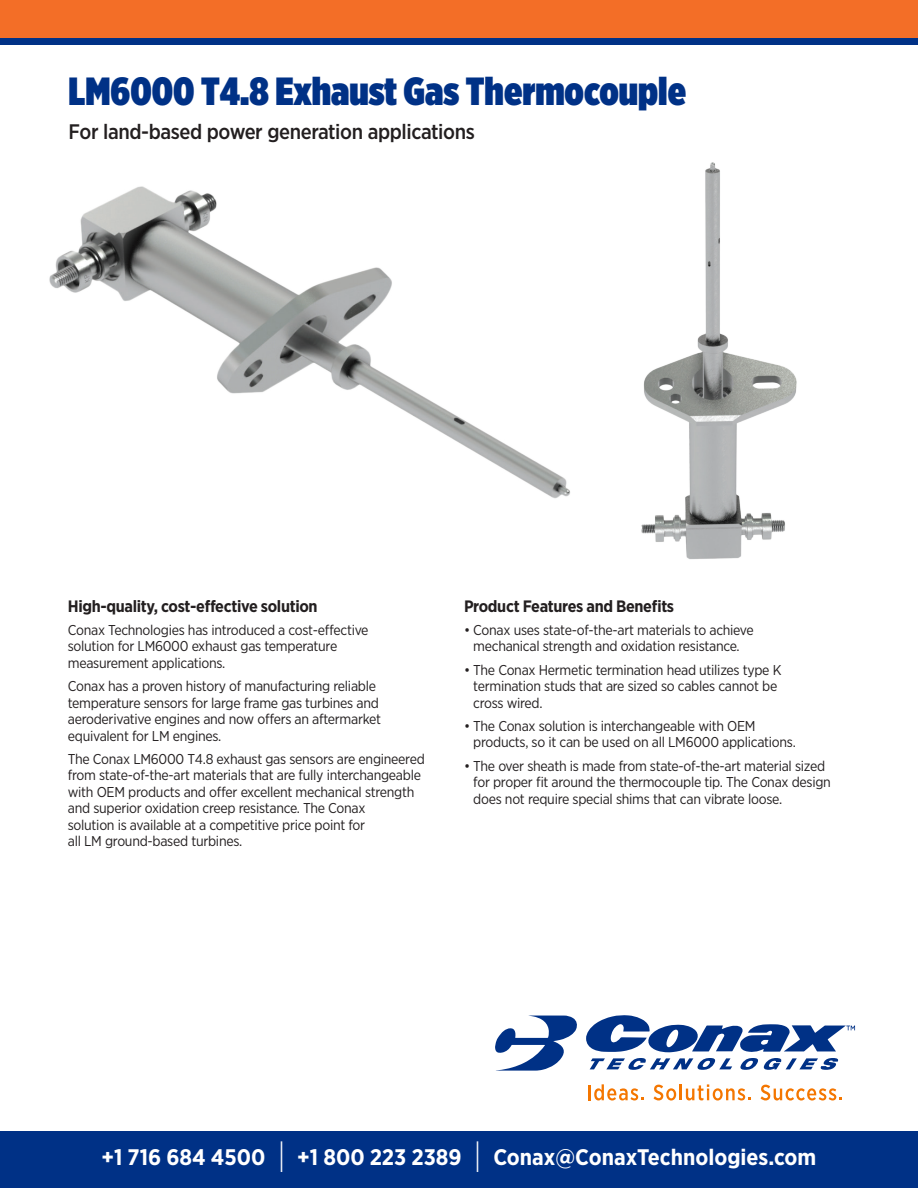
<style>
.page{position:relative;width:918px;height:1188px;background:#fff}
.page>*{position:absolute;margin:0;border:0;box-sizing:border-box;transform-origin:0 0}
.t1{font:900 39.3px "Gotham X Narrow";color:#003186}
.t2{font:700 22.5px "Gotham Narrow";color:#fff}
.t3{font:500 21px "Gotham Narrow";letter-spacing:-.02em;color:#231f20}
.t4{font:700 16.5px "Gotham Narrow";letter-spacing:-.02em;color:#231f20}
.t5{font:14.25px/16.5px "Gotham Narrow";letter-spacing:-.02em;color:#231f20}
.s1{font-weight:400;font-size:33.75px}
</style>
<div class="page">
<img style="left:49px;top:186px;width:455px;height:283px">
<img style="left:504px;top:162px;width:293px;height:397px">
<div style="left:0;top:1132px;width:918px;height:56px;background:#003186"></div>
<div style="left:0;top:0;width:918px;height:45px;background:#f36e27"></div>
<div style="left:0;top:38px;width:918px;height:7px;background:#003186"></div>
<svg style="left:495px;top:1016px;width:82px;height:55px"></svg>
<svg style="left:590px;top:1058px;width:142px;height:12px"></svg>
<svg style="left:740px;top:1058px;width:99px;height:12px"></svg>
<svg style="left:586px;top:1015px;width:269px;height:37px"></svg>
<svg style="left:588px;top:1084px;width:56px;height:17px"></svg>
<svg style="left:654px;top:1084px;width:97px;height:17px"></svg>
<svg style="left:761px;top:1085px;width:81px;height:16px"></svg>
<p class="t1" style="left:69px;top:66px;width:619px">LM6000 T4.8 Exhaust Gas Thermocouple</p>
<p class="t3" style="left:69px;top:118px;width:408px">For land-based power generation applications</p>
<p class="t4" style="left:68px;top:595px;width:251px">High-quality, cost-effective solution</p>
<p class="t5" style="left:68px;top:621px;width:302px">Conax Technologies has introduced a cost-effective solution for LM6000 exhaust gas temperature measurement applications.</p>
<p class="t5" style="left:68px;top:677px;width:315px">Conax has a proven history of manufacturing reliable temperature sensors for large frame gas turbines and aeroderivative engines and now offers an aftermarket equivalent for LM engines.</p>
<p class="t5" style="left:68px;top:750px;width:359px">The Conax LM6000 T4.8 exhaust gas sensors are engineered from state-of-the-art materials that are fully interchangeable with OEM products and offer excellent mechanical strength and superior oxidation creep resistance. The Conax<br>solution is available at a competitive price point for<br>all LM ground-based turbines.</p>
<p class="t4" style="left:464px;top:595px;width:212px">Product Features and Benefits</p>
<p class="t5" style="left:464px;top:621px;width:291px;text-align:center">• Conax uses state-of-the-art materials to achieve mechanical strength and oxidation resistance.</p>
<p class="t5" style="left:473px;top:661px;width:310px;text-indent:-9px">• The Conax Hermetic termination head utilizes type K termination studs that are sized so cables cannot be cross wired.</p>
<p class="t5" style="left:473px;top:717px;width:324px;text-indent:-9px">• The Conax solution is interchangeable with OEM products, so it can be used on all LM6000 applications.</p>
<p class="t5" style="left:473px;top:757px;width:359px;text-indent:-9px">• The over sheath is made from state-of-the-art material sized for proper fit around the thermocouple tip. The Conax design does not require special shims that can vibrate loose.</p>
<p class="t2" style="left:102px;top:1142px;width:716px">+1 716 684 4500 <span class="s1">|</span> +1 800 223 2389 <span class="s1">|</span> Conax@ConaxTechnologies.com</p>
</div>
